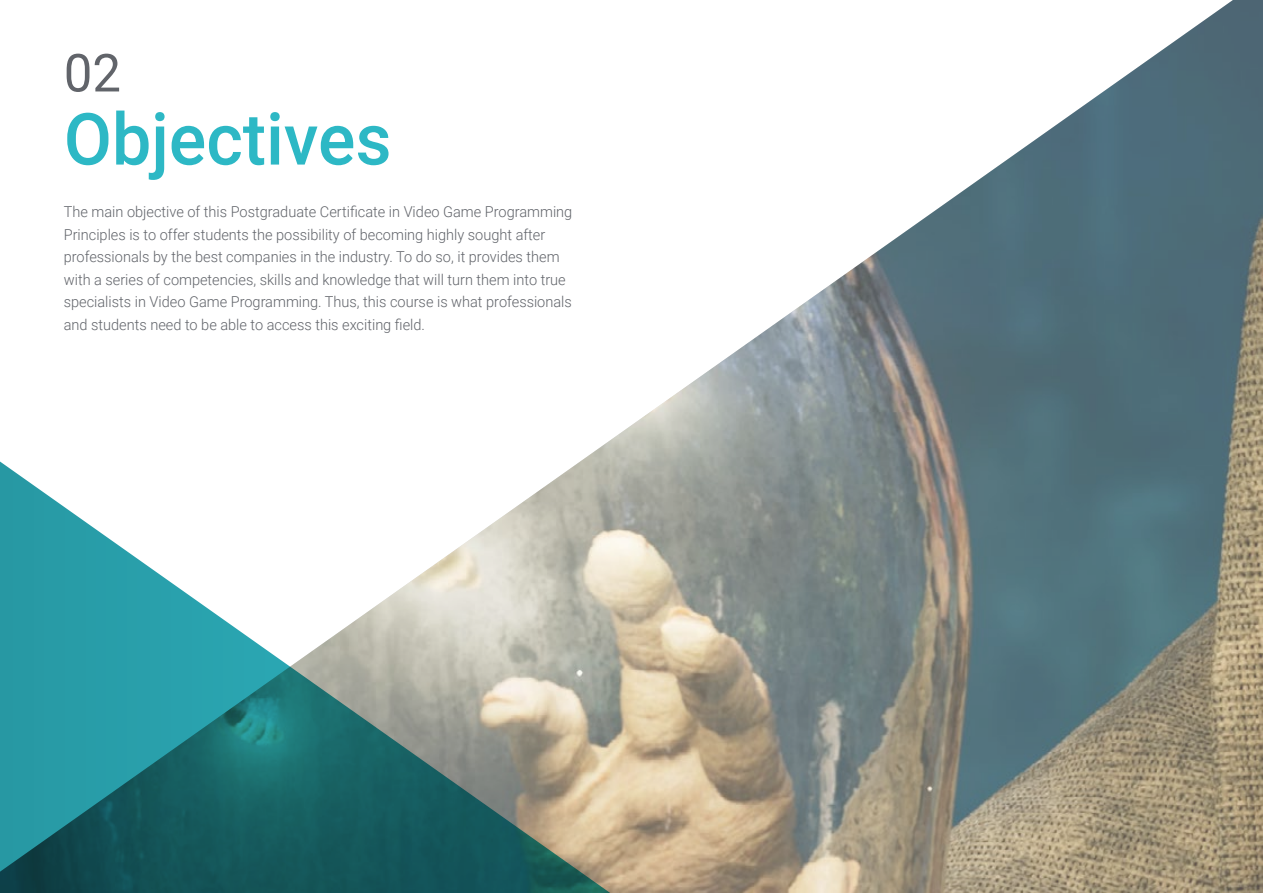
<style>
.page{position:relative;width:1263px;height:893px;background:#fff}
.page>*{position:absolute;margin:0;border:0;box-sizing:border-box;transform-origin:0 0}
.t1{font:500 72px "Roboto";color:#2db8c5}
.t2{font:52.5px "Roboto";color:#61646a}
.t3{font:300 15px/22.5px "Roboto";color:#61646a}
</style>
<div class="page">
<img style="left:602px;top:0;width:661px;height:893px">
<svg style="left:0;top:446px;width:640px;height:447px"></svg>
<h2 class="t2" style="left:64px;top:36px;width:59px">02</h2>
<h1 class="t1" style="left:64px;top:89px;width:329px">Objectives</h1>
<p class="t3" style="left:64px;top:200px;width:510px">The main objective of this Postgraduate Certificate in Video Game Programming Principles is to offer students the possibility of becoming highly sought after professionals by the best companies in the industry. To do so, it provides them with a series of competencies, skills and knowledge that will turn them into true specialists in Video Game Programming. Thus, this course is what professionals and students need to be able to access this exciting field.</p>
</div>
